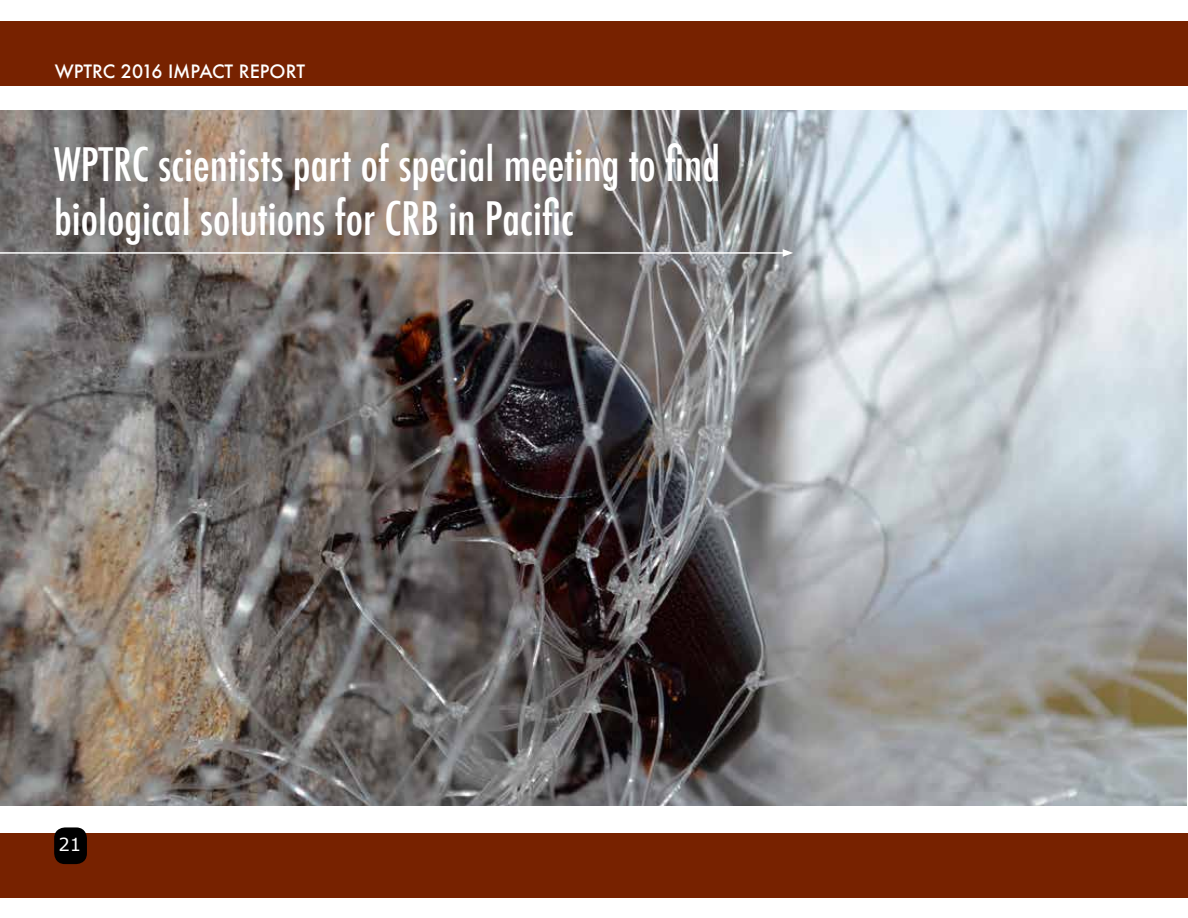
<style>
.page{position:relative;width:1188px;height:918px;background:#fff}
.page>*{position:absolute;margin:0;border:0;box-sizing:border-box;transform-origin:0 0}
.t1{font:500 condensed 45px/54px "Futura";color:#fff}
.t2{font:500 18px "Futura";color:#fff}
.t3{font:18px "Verdana";color:#fff}
</style>
<div class="page">
<img style="left:0;top:111px;width:1187px;height:694px">
<div style="left:0;top:22px;width:1188px;height:64px;background:#720"></div>
<div style="left:0;top:833px;width:1188px;height:64px;background:#720"></div>
<div style="left:54px;top:827px;width:33px;height:37px;background:#000;border-radius:11px"></div>
<hr style="left:0;top:252px;width:785px;height:2px;background:#fff">
<svg style="left:783px;top:249px;width:10px;height:8px"></svg>
<p class="t2" style="left:55px;top:59px;width:252px">WPTRC 2016 IMPACT REPORT</p>
<p class="t1" style="left:54px;top:137px;width:668px">WPTRC scientists part of special meeting to find biological solutions for CRB in Pacific</p>
<p class="t3" style="left:58px;top:833px;width:24px">21</p>
</div>
